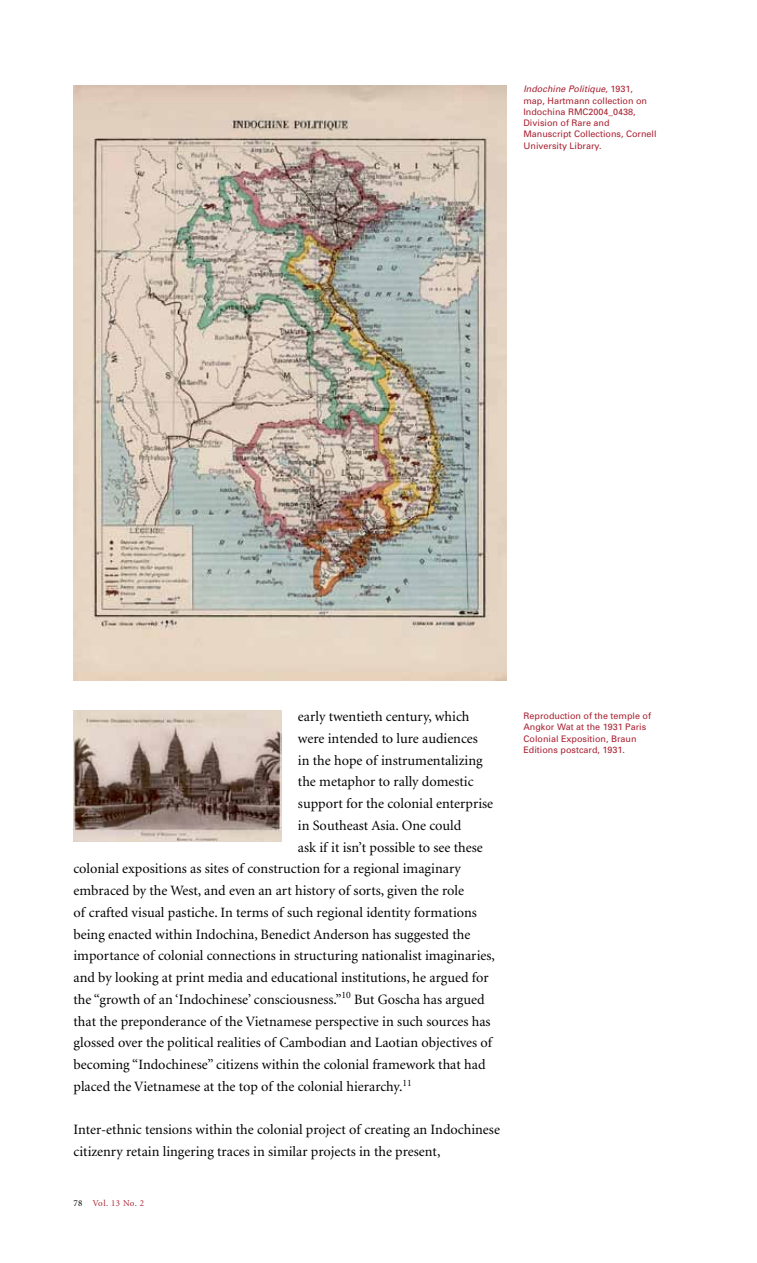
<style>
.page{position:relative;width:757px;height:1263px;background:#fff}
.page>*{position:absolute;margin:0;border:0;box-sizing:border-box;transform-origin:0 0}
.t1{font:14.25px/21.8px "Minion";color:#000}
.t2{font:9px/11.2px "Univers";color:#a92232}
.t3{font:9px "Minion";letter-spacing:.05em;color:#a92232}
.s1{font-style:italic}
.s2{color:#000}
</style>
<div class="page">
<img style="left:74px;top:85px;width:432px;height:595px">
<img style="left:74px;top:710px;width:207px;height:131px">
<p class="t2" style="left:523px;top:83px;width:135px"><span class="s1">Indochine Politique</span>, 1931, map, Hartmann collection on<br>Indochina RMC2004_0438,<br>Division of Rare and<br>Manuscript Collections, Cornell<br>University Library.</p>
<p class="t1" style="left:298px;top:706px;width:173px">early twentieth century, which</p>
<p class="t1" style="left:298px;top:728px;width:181px">were intended to lure audiences</p>
<p class="t1" style="left:298px;top:750px;width:186px">in the hope of instrumentalizing</p>
<p class="t1" style="left:298px;top:771px;width:177px">the metaphor to rally domestic</p>
<p class="t1" style="left:298px;top:793px;width:197px">support for the colonial enterprise</p>
<p class="t1" style="left:298px;top:815px;width:165px">in Southeast Asia. One could</p>
<p class="t1" style="left:298px;top:837px;width:186px">ask if it isn’t possible to see these</p>
<p class="t1" style="left:74px;top:858px;width:389px">colonial expositions as sites of construction for a regional imaginary</p>
<p class="t1" style="left:74px;top:880px;width:392px">embraced by the West, and even an art history of sorts, given the role</p>
<p class="t1" style="left:74px;top:902px;width:405px">of crafted visual pastiche. In terms of such regional identity formations</p>
<p class="t1" style="left:74px;top:924px;width:398px">being enacted within Indochina, Benedict Anderson has suggested the</p>
<p class="t1" style="left:74px;top:945px;width:423px">importance of colonial connections in structuring nationalist imaginaries,</p>
<p class="t1" style="left:74px;top:967px;width:417px">and by looking at print media and educational institutions, he argued for</p>
<p class="t1" style="left:74px;top:989px;width:412px">the “growth of an ‘Indochinese’ consciousness.”<sup>10</sup> But Goscha has argued</p>
<p class="t1" style="left:73px;top:1011px;width:419px">that the preponderance of the Vietnamese perspective in such sources has</p>
<p class="t1" style="left:73px;top:1032px;width:420px">glossed over the political realities of Cambodian and Laotian objectives of</p>
<p class="t1" style="left:73px;top:1054px;width:413px">becoming “Indochinese” citizens within the colonial framework that had</p>
<p class="t1" style="left:73px;top:1076px;width:340px">placed the Vietnamese at the top of the colonial hierarchy.<sup>11</sup></p>
<p class="t1" style="left:74px;top:1119px;width:428px">Inter-ethnic tensions within the colonial project of creating an Indochinese citizenry retain lingering traces in similar projects in the present,</p>
<p class="t3" style="left:74px;top:1199px;width:72px"><span class="s2">78</span> Vol. 13 No. 2</p>
<p class="t2" style="left:523px;top:710px;width:129px">Reproduction of the temple of<br>Angkor Wat at the 1931 Paris<br>Colonial Exposition, Braun<br>Editions postcard, 1931.</p>
</div>
